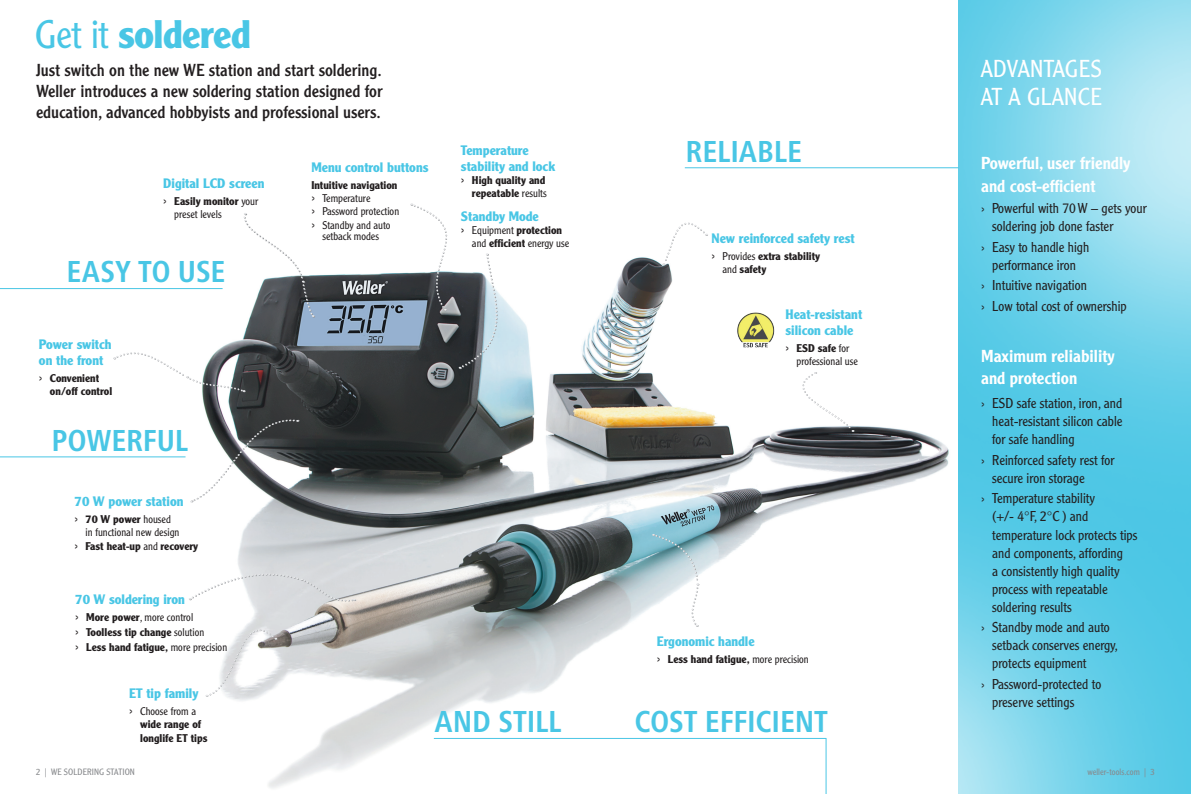
<style>
.page{position:relative;width:1191px;height:794px;background:#fff}
.page>*{position:absolute;margin:0;border:0;box-sizing:border-box;transform-origin:0 0}
.t1{font:700 39px "Clearface Gothic LT Std";letter-spacing:-.005em;color:#49c6e5}
.t2{font:700 condensed 31.5px "Frutiger Next LT";letter-spacing:-.005em;color:#49c6e5}
.t3{font:300 24px/28px "Clearface Gothic LT Std";letter-spacing:.02em;color:#fff}
.t4{font:17px/21px "Clearface Gothic LT Std";color:#231f20;text-align:justify}
.t5{font:500 17px/22.4px "Clearface Gothic LT Std";color:#fff}
.t6{font:300 14px/18px "Clearface Gothic LT Std";color:#231f20}
.t7{font:700 13.4px/16.1px "Clearface Gothic LT Std";color:#49c6e5}
.t8{font:700 11px/13.2px "Clearface Gothic LT Std";color:#231f20}
.t9{font:300 11px/13.2px "Clearface Gothic LT Std";color:#231f20}
.t10{font:300 9px "Clearface Gothic LT Std";letter-spacing:.005em;color:#87898c}
.s1{font-weight:300}
.s2{font-size:14px}
.s3{font-weight:700}
.s4{font-weight:300;font-size:14px}
</style>
<div class="page">
<img style="left:172px;top:234px;width:777px;height:560px">
<img style="left:958px;top:0;width:233px;height:266px">
<img style="left:958px;top:266px;width:233px;height:528px">
<svg style="left:662px;top:222px;width:45px;height:43px"></svg>
<svg style="left:780px;top:372px;width:74px;height:60px"></svg>
<svg style="left:189px;top:567px;width:166px;height:130px"></svg>
<svg style="left:114px;top:346px;width:131px;height:47px"></svg>
<svg style="left:190px;top:417px;width:109px;height:86px"></svg>
<svg style="left:411px;top:203px;width:102px;height:167px"></svg>
<svg style="left:653px;top:533px;width:46px;height:94px"></svg>
<svg style="left:242px;top:213px;width:73px;height:104px"></svg>
<hr style="left:0;top:456px;width:185px;height:1px;background:#49c6e5">
<hr style="left:0;top:288px;width:223px;height:1px;background:#49c6e5">
<hr style="left:685px;top:167px;width:273px;height:1px;background:#49c6e5">
<hr style="left:434px;top:738px;width:392px;height:1px;background:#49c6e5">
<hr style="left:825px;top:738px;width:1px;height:56px;background:#49c6e5">
<img style="left:735px;top:311px;width:40px;height:39px">
<h1 class="t1" style="left:35px;top:12px;width:217px"><span class="s1">Get it</span> soldered</h1>
<p class="t4" style="left:36px;top:60px;width:348px">Just switch on the new WE station and start soldering.<br>Weller introduces a new soldering station designed for education, advanced hobbyists and professional users.</p>
<p class="t7" style="left:163px;top:175px;width:103px">Digital LCD screen</p>
<p class="t9" style="left:174px;top:194px;width:85px;text-indent:-11px"><span class="s2">›</span> <span class="s3">Easily monitor</span> your preset levels</p>
<h2 class="t2" style="left:66px;top:254px;width:160px">EASY TO USE</h2>
<p class="t7" style="left:39px;top:336px;width:74px">Power switch on the front</p>
<p class="t8" style="left:50px;top:371px;width:64px;text-indent:-11px"><span class="s4">›</span> Convenient on/off control</p>
<h2 class="t2" style="left:52px;top:423px;width:138px">POWERFUL</h2>
<p class="t7" style="left:75px;top:493px;width:110px">70 W power station</p>
<p class="t9" style="left:86px;top:512px;width:95px;text-indent:-11px"><span class="s2">›</span> <span class="s3">70 W power</span> housed in functional new design</p>
<p class="t8" style="left:75px;top:540px;width:125px"><span class="s4">›</span> Fast heat-up <span class="s1">and</span> recovery</p>
<p class="t7" style="left:75px;top:591px;width:111px">70 W soldering iron</p>
<p class="t8" style="left:75px;top:610px;width:153px;line-height:14.6px"><span class="s4">›</span> More power<span class="s1">, more control<br></span><span class="s4">›</span> Toolless tip change <span class="s1">solution<br></span><span class="s4">›</span> Less hand fatigue, <span class="s1">more precision</span></p>
<p class="t7" style="left:311px;top:159px;width:119px">Menu control buttons</p>
<p class="t9" style="left:311px;top:178px;width:89px"><span class="s3">Intuitive navigation </span><span class="s2">›</span> Temperature<br><span class="s2">›</span> Password protection <span class="s2">›</span> Standby and auto</p>
<p class="t9" style="left:322px;top:229px;width:58px">setback modes</p>
<p class="t7" style="left:461px;top:142px;width:96px">Temperature stability and lock</p>
<p class="t8" style="left:461px;top:173px;width:87px;text-align:right"><span class="s4">›</span> High quality and repeatable <span class="s1">results</span></p>
<p class="t7" style="left:461px;top:208px;width:79px">Standby Mode</p>
<p class="t9" style="left:472px;top:223px;width:99px;text-indent:-11px"><span class="s2">›</span> Equipment <span class="s3">protection </span>and <span class="s3">efficient</span> energy use</p>
<h2 class="t2" style="left:685px;top:134px;width:118px">RELIABLE</h2>
<p class="t7" style="left:711px;top:230px;width:145px">New reinforced safety rest</p>
<p class="t8" style="left:722px;top:250px;width:99px;text-indent:-11px"><span class="s4">›</span> <span class="s1">Provides</span> extra stability <span class="s1">and</span> safety</p>
<p class="t7" style="left:785px;top:306px;width:78px">Heat-resistant silicon cable</p>
<p class="t9" style="left:796px;top:341px;width:63px;text-indent:-11px"><span class="s2">›</span> <span class="s3">ESD safe</span> for professional use</p>
<p class="t7" style="left:657px;top:633px;width:99px">Ergonomic handle</p>
<p class="t8" style="left:657px;top:652px;width:153px"><span class="s4">›</span> Less hand fatigue, <span class="s1">more precision</span></p>
<p class="t7" style="left:129px;top:685px;width:71px">ET tip family</p>
<p class="t8" style="left:140px;top:705px;width:69px;text-indent:-11px"><span class="s4">›</span> <span class="s1">Choose from a </span>wide range of longlife ET tips</p>
<h2 class="t2" style="left:434px;top:704px;width:129px">AND STILL</h2>
<h2 class="t2" style="left:634px;top:704px;width:195px">COST EFFICIENT</h2>
<h3 class="t3" style="left:981px;top:54px;width:122px">ADVANTAGES<br>AT A GLANCE</h3>
<p class="t5" style="left:981px;top:152px;width:151px">Powerful, user friendly and cost-efficient</p>
<p class="t6" style="left:992px;top:199px;width:156px;text-indent:-11px">› Powerful with 70 W – gets your soldering job done faster</p>
<p class="t6" style="left:981px;top:237px;width:110px;text-align:center">› Easy to handle high performance iron</p>
<p class="t6" style="left:981px;top:275px;width:147px;line-height:20.8px">› Intuitive navigation<br>› Low total cost of ownership</p>
<p class="t5" style="left:981px;top:344px;width:135px">Maximum reliability and protection</p>
<p class="t6" style="left:992px;top:394px;width:132px;text-align:justify;text-indent:-11px">› ESD safe station, iron, and heat-resistant silicon cable for safe handling</p>
<p class="t6" style="left:992px;top:451px;width:124px;text-indent:-11px">› Reinforced safety rest for secure iron storage</p>
<p class="t6" style="left:992px;top:489px;width:147px;text-indent:-11px">› Temperature stability<br>(+/- 4°F, 2°C ) and temperature lock protects tips and components, affording<br>a consistently high quality process with repeatable soldering results</p>
<p class="t6" style="left:992px;top:618px;width:127px;text-indent:-11px">› Standby mode and auto setback conserves energy, protects equipment</p>
<p class="t6" style="left:992px;top:675px;width:111px;text-indent:-11px">› Password-protected to preserve settings</p>
<p class="t10" style="left:36px;top:766px;width:100px">2 | WE SOLDERING STATION</p>
<p class="t10" style="left:1087px;top:766px;width:69px">weller-tools.com | 3</p>
</div>
